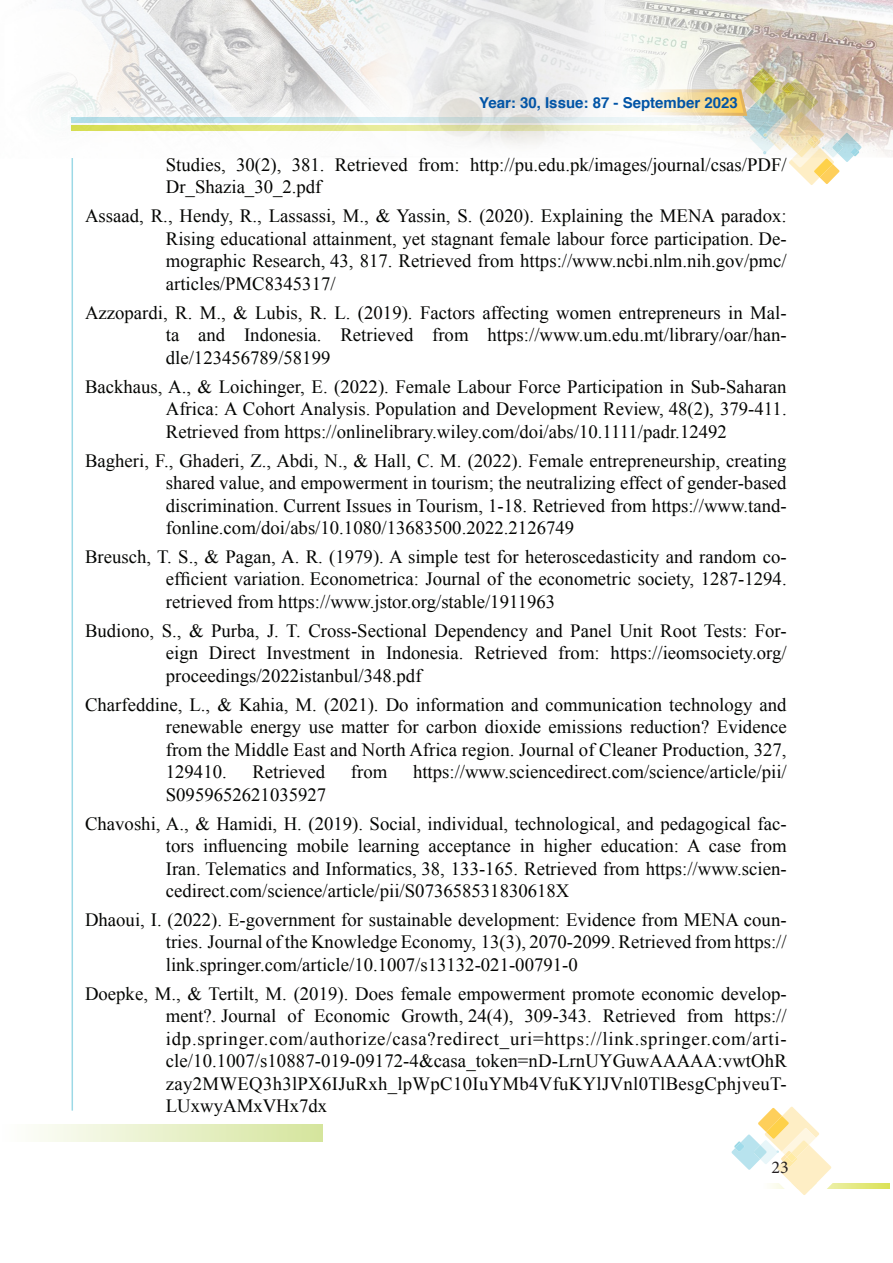
<style>
.page{position:relative;width:893px;height:1263px;background:#fff}
.page>*{position:absolute;margin:0;border:0;box-sizing:border-box;transform-origin:0 0}
.t1{font:18.75px/22.5px "Times New Roman";color:#040503;text-align:justify}
.t2{font:18px "Minion Pro";color:#231f20}
.t3{font:700 15px "Helvetica";color:#0154a6}
</style>
<div class="page">
<div style="left:0;top:1125px;width:323px;height:17px;background:linear-gradient(to right,#fff,#d5e59d)"></div>
<hr style="left:72px;top:158px;width:1px;height:952px;background:#9cd9e6">
<svg style="left:846px;top:1183px;width:44px;height:5px"></svg>
<svg style="left:731px;top:1107px;width:115px;height:88px"></svg>
<img style="left:45px;top:0;width:848px;height:157px">
<svg style="left:623px;top:46px;width:243px;height:139px"></svg>
<p class="t3" style="left:479px;top:91px;width:260px">Year: 30, Issue: 87 - September 2023</p>
<p class="t1" style="left:166px;top:153px;width:622px">Studies, 30(2), 381. Retrieved from: http://pu.edu.pk/images/journal/csas/PDF/<br>Dr_Shazia_30_2.pdf</p>
<p class="t1" style="left:166px;top:205px;width:622px;text-indent:-81px">Assaad, R., Hendy, R., Lassassi, M., &amp; Yassin, S. (2020). Explaining the MENA paradox:<br>Rising educational attainment, yet stagnant female labour force participation. De&shy;mographic Research, 43, 817. Retrieved from https://www.ncbi.nlm.nih.gov/pmc/ articles/PMC8345317/</p>
<p class="t1" style="left:166px;top:301px;width:622px;text-indent:-81px">Azzopardi, R. M., &amp; Lubis, R. L. (2019). Factors affecting women entrepreneurs in Mal&shy;ta and Indonesia. Retrieved from https://www.um.edu.mt/library/oar/han&shy;dle/123456789/58199</p>
<p class="t1" style="left:166px;top:375px;width:622px;text-indent:-81px">Backhaus, A., &amp; Loichinger, E. (2022). Female Labour Force Participation in Sub-Saharan Africa: A Cohort Analysis. Population and Development Review, 48(2), 379-411.<br>Retrieved from https://onlinelibrary.wiley.com/doi/abs/10.1111/padr.12492</p>
<p class="t1" style="left:166px;top:449px;width:622px;text-indent:-81px">Bagheri, F., Ghaderi, Z., Abdi, N., &amp; Hall, C. M. (2022). Female entrepreneurship, creating shared value, and empowerment in tourism; the neutralizing effect of gender-based discrimination. Current Issues in Tourism, 1-18. Retrieved from https://www.tand&shy;fonline.com/doi/abs/10.1080/13683500.2022.2126749</p>
<p class="t1" style="left:166px;top:545px;width:622px;text-indent:-81px">Breusch, T. S., &amp; Pagan, A. R. (1979). A simple test for heteroscedasticity and random co&shy;efficient variation. Econometrica: Journal of the econometric society, 1287-1294. retrieved from https://www.jstor.org/stable/1911963</p>
<p class="t1" style="left:166px;top:619px;width:622px;text-indent:-81px">Budiono, S., &amp; Purba, J. T. Cross-Sectional Dependency and Panel Unit Root Tests: For&shy;eign Direct Investment in Indonesia. Retrieved from: https://ieomsociety.org/ proceedings/2022istanbul/348.pdf</p>
<p class="t1" style="left:166px;top:693px;width:622px;text-indent:-81px">Charfeddine, L., &amp; Kahia, M. (2021). Do information and communication technology and renewable energy use matter for carbon dioxide emissions reduction? Evidence from the Middle East and North Africa region. Journal of Cleaner Production, 327, 129410.</p>
<p class="t1" style="left:252px;top:760px;width:74px">Retrieved</p>
<p class="t1" style="left:351px;top:760px;width:38px">from</p>
<p class="t1" style="left:413px;top:760px;width:375px">https://www.sciencedirect.com/science/article/pii/</p>
<p class="t1" style="left:166px;top:783px;width:162px">S0959652621035927</p>
<p class="t1" style="left:166px;top:812px;width:622px;text-indent:-81px">Chavoshi, A., &amp; Hamidi, H. (2019). Social, individual, technological, and pedagogical fac&shy;tors influencing mobile learning acceptance in higher education: A case from Iran. Telematics and Informatics, 38, 133-165. Retrieved from https://www.scien&shy;cedirect.com/science/article/pii/S073658531830618X</p>
<p class="t1" style="left:166px;top:908px;width:622px;text-indent:-81px">Dhaoui, I. (2022). E-government for sustainable development: Evidence from MENA coun&shy;tries. Journal of the Knowledge Economy, 13(3), 2070-2099. Retrieved from https:// link.springer.com/article/10.1007/s13132-021-00791-0</p>
<p class="t1" style="left:166px;top:982px;width:622px;text-indent:-81px">Doepke, M., &amp; Tertilt, M. (2019). Does female empowerment promote economic develop&shy;ment?. Journal of Economic Growth, 24(4), 309-343. Retrieved from https:// idp.springer.com/authorize/casa?redirect_uri=https://link.springer.com/arti&shy;cle/10.1007/s10887-019-09172-4&amp;casa_token=nD-LrnUYGuwAAAAA:vwtOhR zay2MWEQ3h3lPX6IJuRxh_lpWpC10IuYMb4VfuKYlJVnl0TlBesgCphjveuT-LUxwyAMxVHx7dx</p>
<p class="t2" style="left:772px;top:1155px;width:19px">23</p>
</div>
